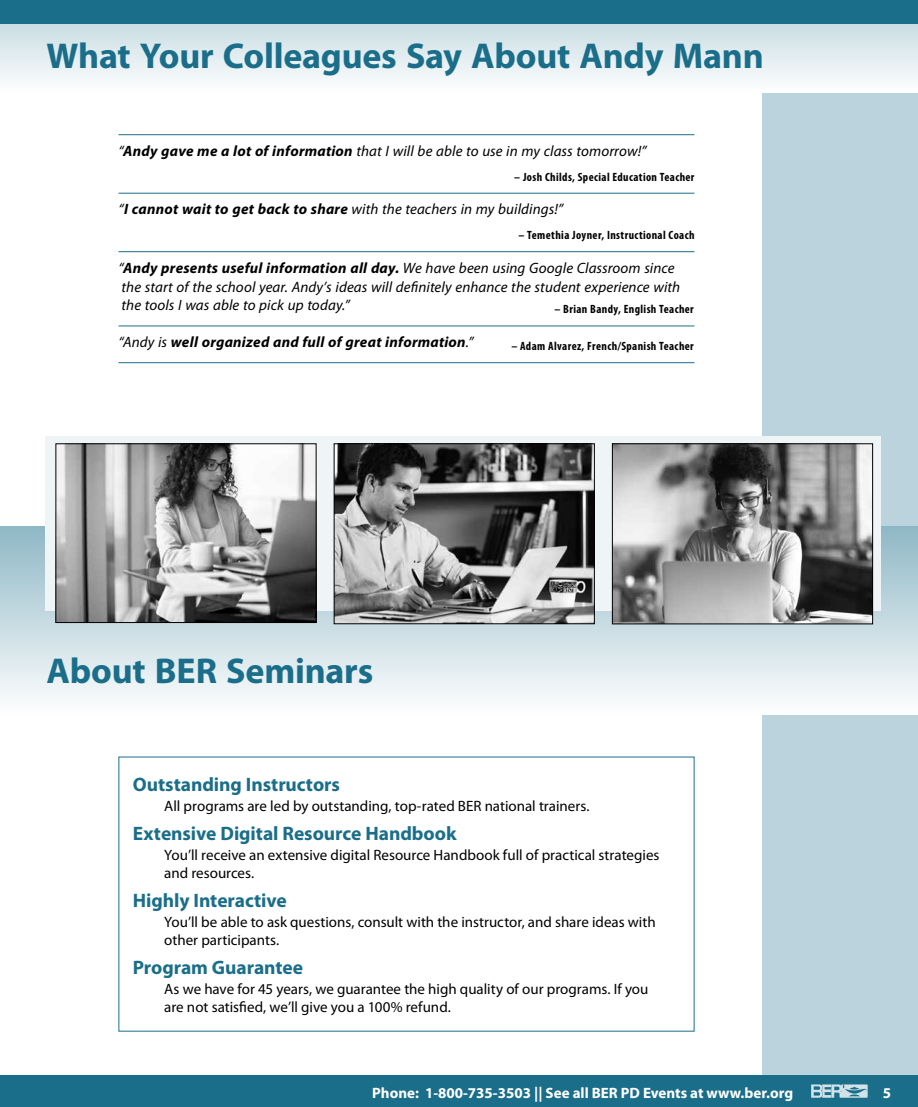
<style>
.page{position:relative;width:918px;height:1107px;background:#fff}
.page>*{position:absolute;margin:0;border:0;box-sizing:border-box;transform-origin:0 0}
.t1{font:700 36px "Myriad Pro";letter-spacing:-.005em;color:#1b6e8a}
.t2{font:700 19.5px "Myriad Pro";letter-spacing:-.005em;color:#1b6e8a}
.t3{font:15px/18px "Myriad Pro";color:#000}
.t4{font:italic 15px/18.8px "Myriad Pro";letter-spacing:.005em;color:#000}
.t5{font:700 15px "Myriad Pro";color:#fff}
.t6{font:italic 700 15px "Myriad Pro";letter-spacing:.015em;color:#000}
.t7{font:700 condensed 12px "Myriad Pro";letter-spacing:.035em;color:#000}
.s1{font-weight:700}
.s2{font-weight:400}
</style>
<div class="page">
<div style="left:763px;top:0;width:155px;height:1107px;background:#bbd3dc"></div>
<div style="left:0;top:1076px;width:918px;height:31px;background:#1b6e8a"></div>
<svg style="left:811px;top:1084px;width:57px;height:14px"></svg>
<svg style="left:0;top:24px;width:918px;height:68px"></svg>
<div style="left:0;top:0;width:918px;height:24px;background:#1b6e8a"></div>
<hr style="left:118px;top:134px;width:576px;height:1px;background:#1b6e8a">
<hr style="left:118px;top:193px;width:576px;height:1px;background:#1b6e8a">
<hr style="left:118px;top:251px;width:576px;height:1px;background:#1b6e8a">
<hr style="left:118px;top:326px;width:576px;height:1px;background:#1b6e8a">
<hr style="left:118px;top:362px;width:576px;height:1px;background:#1b6e8a">
<div style="left:0;top:527px;width:918px;height:187px;background:linear-gradient(to bottom,#91b9c6,#fdfdfe)"></div>
<div style="left:45px;top:436px;width:835px;height:175px;background:#eff5f7"></div>
<img style="left:58px;top:445px;width:256px;height:176px">
<div style="left:56px;top:443px;width:260px;height:180px;border:1px solid #000"></div>
<img style="left:336px;top:445px;width:257px;height:177px">
<div style="left:334px;top:443px;width:261px;height:181px;border:1px solid #000"></div>
<img style="left:614px;top:445px;width:257px;height:177px">
<div style="left:612px;top:443px;width:261px;height:181px;border:1px solid #000"></div>
<h1 class="t1" style="left:46px;top:32px;width:719px">What Your Colleagues Say About Andy Mann</h1>
<p class="t4" style="left:118px;top:141px;width:530px">“<span class="s1">Andy gave me a lot of information</span> that I will be able to use in my class tomorrow!”</p>
<p class="t7" style="left:514px;top:169px;width:182px">– Josh Childs, Special Education Teacher</p>
<p class="t4" style="left:118px;top:200px;width:446px">“<span class="s1">I cannot wait to get back to share</span> with the teachers in my buildings!”</p>
<p class="t7" style="left:518px;top:228px;width:178px">– Temethia Joyner, Instructional Coach</p>
<p class="t4" style="left:118px;top:258px;width:563px">“<span class="s1">Andy presents useful information all day.</span> We have been using Google Classroom since the start of the school year. Andy’s ideas will definitely enhance the student experience with the tools I was able to pick up today.”</p>
<p class="t7" style="left:554px;top:302px;width:141px">– Brian Bandy, English Teacher</p>
<p class="t6" style="left:118px;top:332px;width:357px"><span class="s2">“Andy is</span> well organized and full of great information<span class="s2">.”</span></p>
<p class="t7" style="left:511px;top:339px;width:184px">– Adam Alvarez, French/Spanish Teacher</p>
<h1 class="t1" style="left:46px;top:647px;width:328px">About BER Seminars</h1>
<h2 class="t2" style="left:133px;top:772px;width:209px">Outstanding Instructors</h2>
<p class="t3" style="left:164px;top:797px;width:427px">All programs are led by outstanding, top-rated BER national trainers.</p>
<h2 class="t2" style="left:133px;top:821px;width:325px">Extensive Digital Resource Handbook</h2>
<p class="t3" style="left:164px;top:845px;width:497px">You’ll receive an extensive digital Resource Handbook full of practical strategies and resources.</p>
<h2 class="t2" style="left:133px;top:888px;width:156px">Highly Interactive</h2>
<p class="t3" style="left:164px;top:912px;width:493px">You’ll be able to ask questions, consult with the instructor, and share ideas with other participants.</p>
<h2 class="t2" style="left:133px;top:955px;width:172px">Program Guarantee</h2>
<p class="t3" style="left:164px;top:979px;width:486px">As we have for 45 years, we guarantee the high quality of our programs. If you are not satisfied, we’ll give you a 100% refund.</p>
<p class="t5" style="left:372px;top:1083px;width:422px">Phone: 1-800-735-3503 || See all BER PD Events at www.ber.org</p>
<p class="t5" style="left:883px;top:1083px;width:10px">5</p>
</div>
